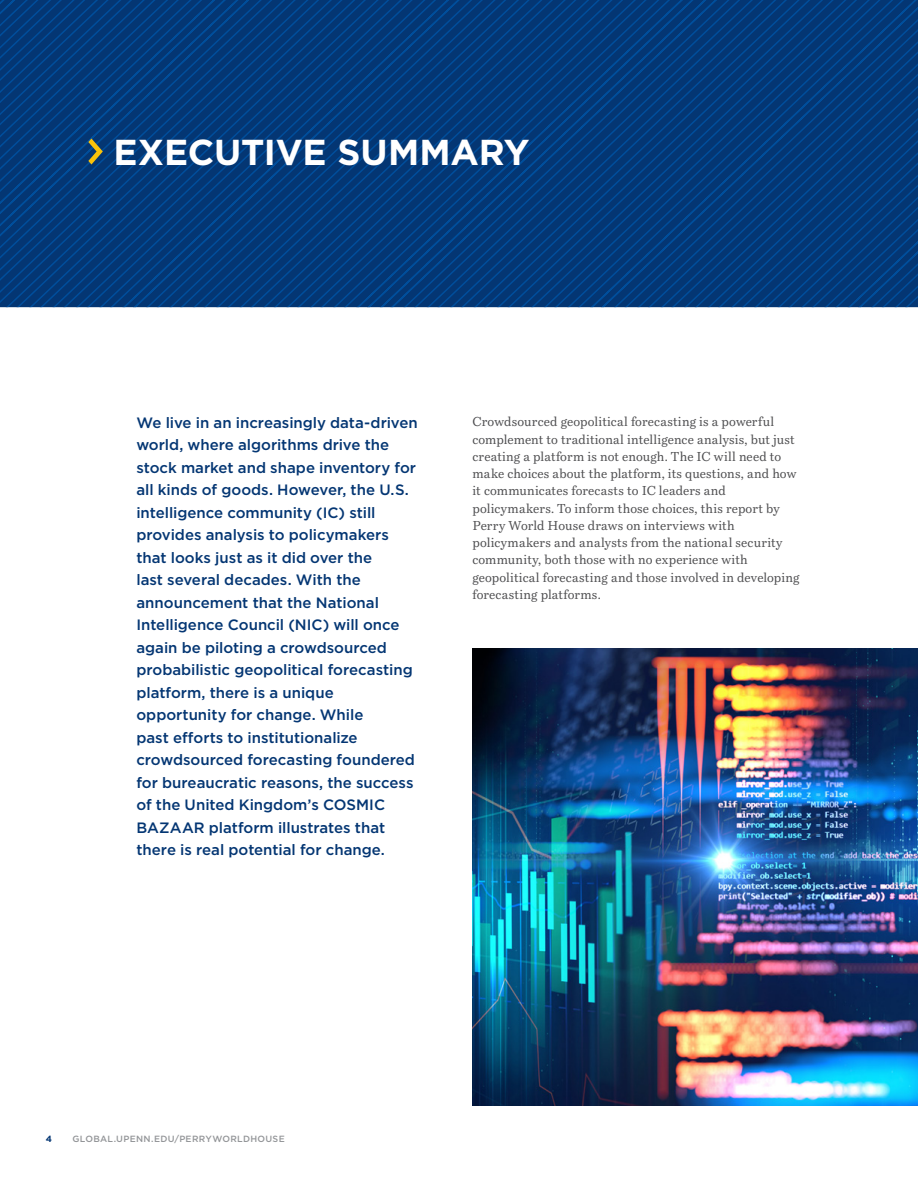
<style>
.page{position:relative;width:918px;height:1188px;background:#fff}
.page>*{position:absolute;margin:0;border:0;box-sizing:border-box;transform-origin:0 0}
.H2_Main_Heading_Styl{font:700 36px "Gotham";letter-spacing:-.005em;color:#fff}
.Intro{font:500 15px/22.5px "Gotham";color:#043673}
.Body{font:12.75px/17.2px "Bressay";letter-spacing:.015em;color:#4d4d4f}
.t1{font:500 9px "Gotham";letter-spacing:.035em;color:#939598}
.t2{font:700 9px "Gotham";color:#043673}
</style>
<div class="page">
<svg style="left:0;top:0;width:918px;height:307px;background:#033a7a"></svg>
<svg style="left:88px;top:138px;width:15px;height:27px"></svg>
<img style="left:472px;top:648px;width:446px;height:458px">
<h2 class="H2_Main_Heading_Styl" style="left:114px;top:131px;width:418px">EXECUTIVE SUMMARY</h2>
<p class="Intro" style="left:136px;top:411px;width:283px">We live in an increasingly data-driven world, where algorithms drive the stock market and shape inventory for all kinds of goods. However, the U.S. intelligence community (IC) still provides analysis to policymakers that looks just as it did over the<br>last several decades. With the announcement that the National Intelligence Council (NIC) will once again be piloting a crowdsourced probabilistic geopolitical forecasting platform, there is a unique opportunity for change. While<br>past efforts to institutionalize crowdsourced forecasting foundered for bureaucratic reasons, the success of the United Kingdom’s COSMIC BAZAAR platform illustrates that there is real potential for change.</p>
<p class="Body" style="left:472px;top:413px;width:329px">Crowdsourced geopolitical forecasting is a powerful complement to traditional intelligence analysis, but just creating a platform is not enough. The IC will need to make choices about the platform, its questions, and how it communicates forecasts to IC leaders and policymakers. To inform those choices, this report by Perry World House draws on interviews with policymakers and analysts from the national security community, both those with no experience with geopolitical forecasting and those involved in developing forecasting platforms.</p>
<p class="t2" style="left:46px;top:1134px;width:8px">4</p>
<p class="t1" style="left:72px;top:1134px;width:214px">GLOBAL.UPENN.EDU/PERRYWORLDHOUSE</p>
</div>
